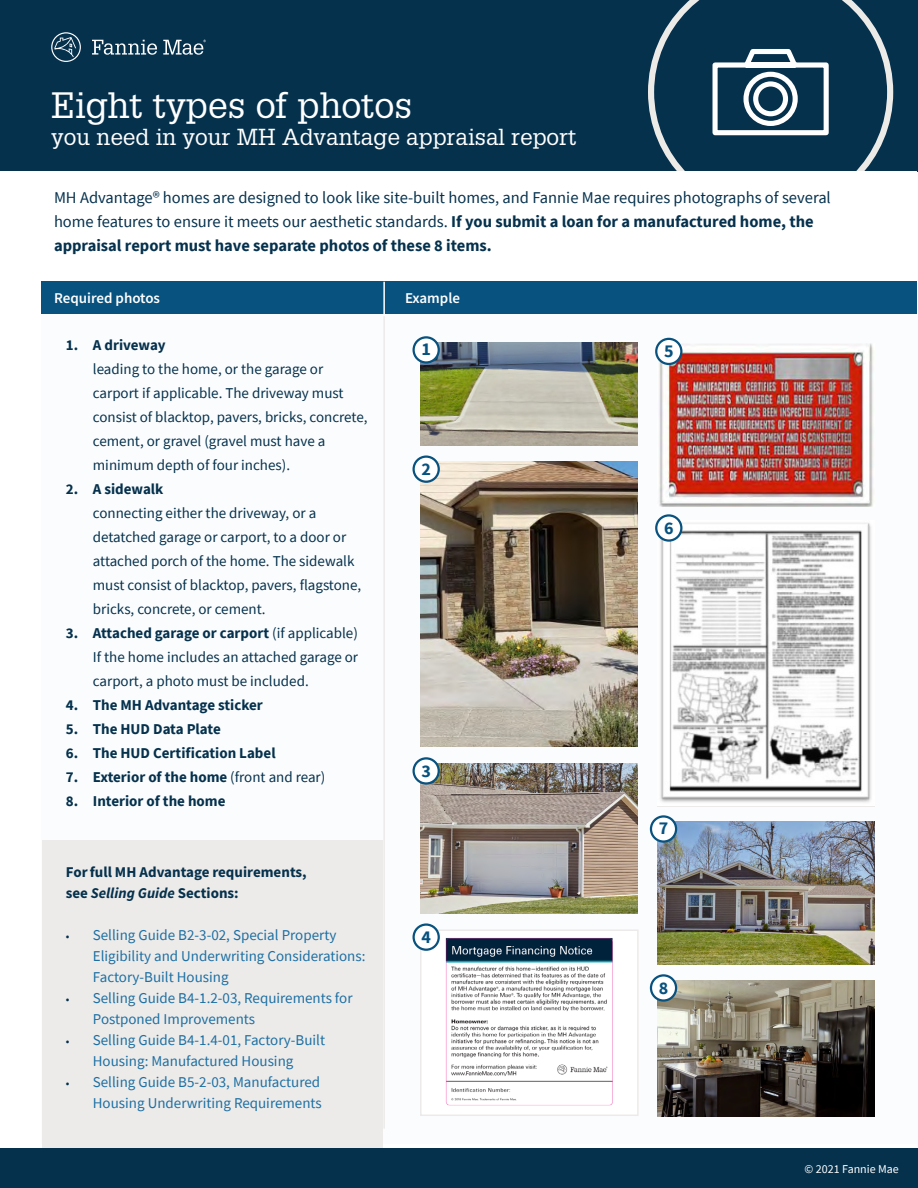
<style>
.page{position:relative;width:918px;height:1188px;background:#fff}
.page>*{position:absolute;margin:0;border:0;box-sizing:border-box;transform-origin:0 0}
.t1{font:35.85px "Glypha LT Pro";color:#fff}
.t2{font:22.65px "Glypha LT Pro";color:#fff}
.t3{font:700 18px "Source Sans Pro";color:#085280}
.t4{font:16.5px/24px "Source Sans Pro";color:#05314d}
.t5{font:15px/24px "Source Sans Pro";color:#05314d}
.t6{font:15px/21px "Source Sans Pro";color:#1c6fa3}
.t7{font:700 15px "Source Sans Pro";color:#05314d}
.t8{font:15px/21px "Source Sans Variable";letter-spacing:.045em;color:#05314d}
.t9{font:600 15px "Source Sans Pro";color:#fff}
.t10{font:12px "Source Sans Pro";color:#fff}
.s1{font-weight:700}
.s2{font-weight:400}
.s3{font-style:italic}
.s4{font-size:12px;color:#05304d}
</style>
<div class="page">
<div style="left:0;top:0;width:918px;height:172px;background:#05314d"></div>
<svg style="left:648px;top:0;width:245px;height:172px"></svg>
<svg style="left:710px;top:46px;width:121px;height:92px"></svg>
<div style="left:41px;top:281px;width:876px;height:34px;background:#085280"></div>
<div style="left:41px;top:315px;width:877px;height:829px;background:#fbfcfd"></div>
<svg style="left:51px;top:32px;width:30px;height:30px"></svg>
<svg style="left:92px;top:40px;width:114px;height:15px"></svg>
<hr style="left:383px;top:282px;width:2px;height:34px;background:#fff">
<div style="left:0;top:1148px;width:918px;height:40px;background:#05314d"></div>
<hr style="left:383px;top:316px;width:2px;height:813px;background:#edebe9">
<img style="left:421px;top:342px;width:217px;height:103px">
<img style="left:421px;top:461px;width:217px;height:286px">
<img style="left:421px;top:763px;width:217px;height:151px">
<img style="left:430px;top:932px;width:183px;height:174px">
<div style="left:420px;top:929px;width:219px;height:187px;border:2px solid #edebe9"></div>
<img style="left:657px;top:344px;width:217px;height:162px">
<img style="left:658px;top:520px;width:213px;height:282px">
<img style="left:657px;top:980px;width:217px;height:136px">
<img style="left:657px;top:821px;width:217px;height:143px">
<div style="left:414px;top:337px;width:25px;height:25px;background:#fff;border-radius:50%"></div>
<div style="left:412px;top:336px;width:28px;height:28px;border:2px solid #085280;border-radius:50%"></div>
<div style="left:414px;top:457px;width:25px;height:25px;background:#fff;border-radius:50%"></div>
<div style="left:412px;top:455px;width:28px;height:28px;border:2px solid #085280;border-radius:50%"></div>
<div style="left:414px;top:758px;width:25px;height:25px;background:#fff;border-radius:50%"></div>
<div style="left:412px;top:757px;width:28px;height:28px;border:2px solid #085280;border-radius:50%"></div>
<div style="left:414px;top:925px;width:25px;height:25px;background:#fff;border-radius:50%"></div>
<div style="left:412px;top:923px;width:28px;height:28px;border:2px solid #085280;border-radius:50%"></div>
<div style="left:656px;top:339px;width:25px;height:25px;background:#fff;border-radius:50%"></div>
<div style="left:655px;top:338px;width:28px;height:27px;border:2px solid #085280;border-radius:50%"></div>
<svg style="left:656px;top:515px;width:25px;height:26px"></svg>
<div style="left:655px;top:514px;width:28px;height:28px;border:2px solid #085280;border-radius:50%"></div>
<svg style="left:651px;top:975px;width:25px;height:26px"></svg>
<div style="left:650px;top:974px;width:27px;height:28px;border:2px solid #085280;border-radius:50%"></div>
<svg style="left:651px;top:816px;width:25px;height:26px"></svg>
<div style="left:650px;top:815px;width:27px;height:28px;border:2px solid #085280;border-radius:50%"></div>
<div style="left:42px;top:840px;width:341px;height:308px;background:#edebe9"></div>
<h1 class="t1" style="left:51px;top:83px;width:363px">Eight types of photos</h1>
<h2 class="t2" style="left:51px;top:123px;width:527px">you need in your MH Advantage appraisal report</h2>
<p class="t4" style="left:54px;top:186px;width:778px">MH Advantage® homes are designed to look like site-built homes, and Fannie Mae requires photographs of several home features to ensure it meets our aesthetic standards. <span class="s1">If you submit a loan for a manufactured home, the appraisal report must have separate photos of these 8 items.</span></p>
<p class="t9" style="left:54px;top:288px;width:108px">Required photos</p>
<p class="t9" style="left:405px;top:288px;width:57px">Example</p>
<p class="t7" style="left:66px;top:335px;width:101px">1. A driveway</p>
<p class="t5" style="left:93px;top:357px;width:276px">leading to the home, or the garage or carport if applicable. The driveway must consist of blacktop, pavers, bricks, concrete, cement, or gravel (gravel must have a minimum depth of four inches).</p>
<p class="t7" style="left:66px;top:479px;width:99px">2. A sidewalk</p>
<p class="t5" style="left:93px;top:501px;width:270px">connecting either the driveway, or a detatched garage or carport, to a door or attached porch of the home. The sidewalk must consist of blacktop, pavers, flagstone, bricks, concrete, or cement.</p>
<p class="t5" style="left:93px;top:621px;width:267px;text-align:justify;text-indent:-27px"><span class="s1">3. Attached garage or carport</span> (if applicable)<br>If the home includes an attached garage or carport, a photo must be included.</p>
<p class="t7" style="left:66px;top:695px;width:199px">4. The MH Advantage sticker</p>
<p class="t7" style="left:66px;top:719px;width:156px">5. The HUD Data Plate</p>
<p class="t7" style="left:66px;top:743px;width:211px">6. The HUD Certification Label</p>
<p class="t7" style="left:66px;top:767px;width:261px">7. Exterior of the home <span class="s2">(front and rear)</span></p>
<p class="t7" style="left:66px;top:791px;width:161px">8. Interior of the home</p>
<p class="t3" style="left:421px;top:337px;width:11px">1</p>
<p class="t3" style="left:421px;top:457px;width:11px">2</p>
<p class="t3" style="left:421px;top:758px;width:11px">3</p>
<p class="t8" style="left:66px;top:861px;width:241px">For full MH Advantage requirements, see <span class="s3">Selling Guide</span> Sections:</p>
<p class="t6" style="left:93px;top:924px;width:274px;text-indent:-27px"><span class="s4">•</span> Selling Guide B2-3-02, Special Property<br>Eligibility and Underwriting Considerations:<br>Factory-Built Housing</p>
<p class="t6" style="left:93px;top:987px;width:261px;text-indent:-27px"><span class="s4">•</span> Selling Guide B4-1.2-03, Requirements for<br>Postponed Improvements</p>
<p class="t6" style="left:66px;top:1029px;width:261px;text-align:center"><span class="s4">•</span> Selling Guide B4-1.4-01, Factory-Built<br>Housing: Manufactured Housing</p>
<p class="t6" style="left:66px;top:1071px;width:257px;text-align:right"><span class="s4">•</span> Selling Guide B5-2-03, Manufactured<br>Housing Underwriting Requirements</p>
<p class="t3" style="left:421px;top:925px;width:11px">4</p>
<p class="t3" style="left:664px;top:339px;width:11px">5</p>
<p class="t3" style="left:664px;top:515px;width:11px">6</p>
<p class="t3" style="left:659px;top:816px;width:11px">7</p>
<p class="t3" style="left:659px;top:975px;width:11px">8</p>
<p class="t10" style="left:805px;top:1161px;width:96px">© 2021 Fannie Mae</p>
</div>
